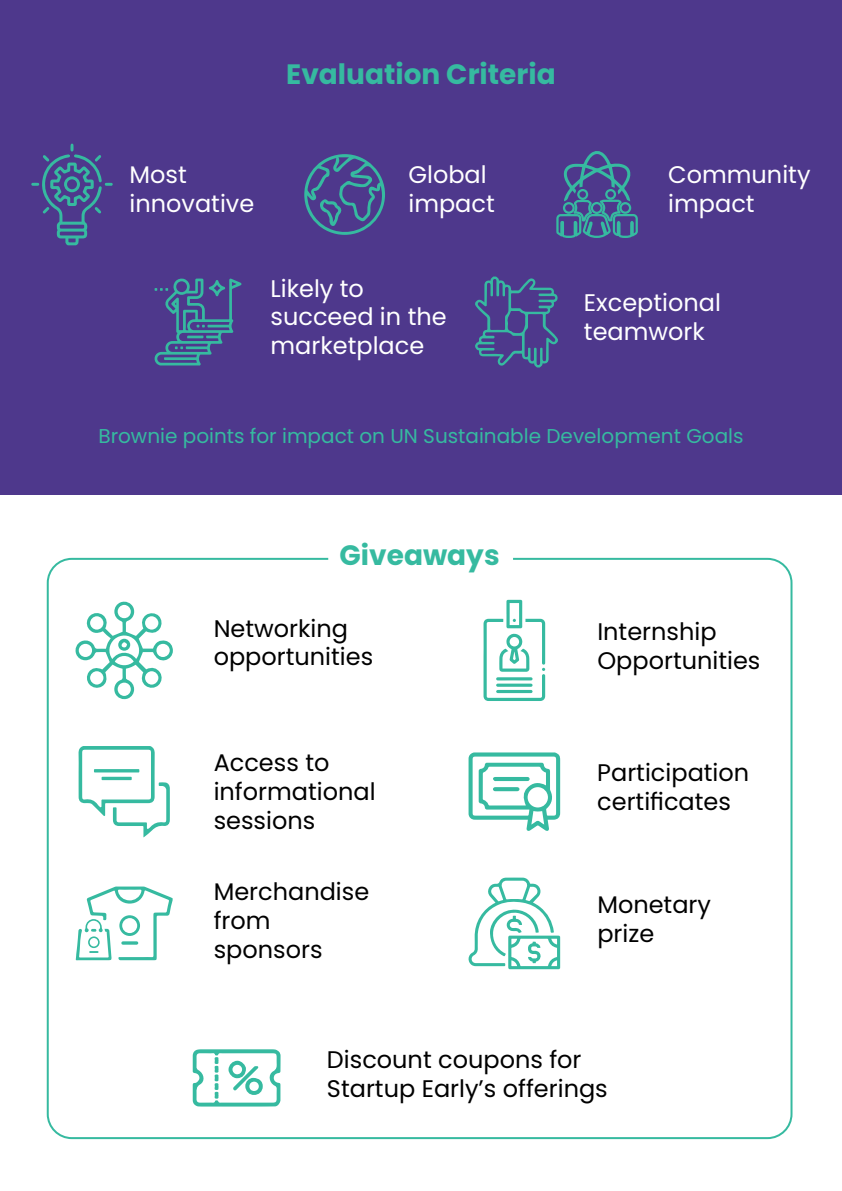
<style>
.page{position:relative;width:842px;height:1191px;background:#fff}
.page>*{position:absolute;margin:0;border:0;box-sizing:border-box;transform-origin:0 0}
.t1{font:700 28px "Poppins";color:#36baa0}
.t2{font:24px/28.8px "Poppins";color:#000}
.t3{font:24px/28.8px "Poppins";color:#fff}
.t4{font:20px "Poppins";color:#36baa0}
</style>
<div class="page">
<div style="left:0;top:0;width:842px;height:494px;background:#4e388c"></div>
<svg style="left:31px;top:144px;width:82px;height:101px"></svg>
<svg style="left:304px;top:154px;width:81px;height:81px"></svg>
<svg style="left:556px;top:151px;width:82px;height:87px"></svg>
<svg style="left:154px;top:278px;width:87px;height:87px"></svg>
<svg style="left:475px;top:276px;width:83px;height:91px"></svg>
<svg style="left:75px;top:601px;width:98px;height:99px"></svg>
<svg style="left:483px;top:600px;width:62px;height:101px"></svg>
<svg style="left:78px;top:746px;width:92px;height:91px"></svg>
<hr style="left:94px;top:769px;width:45px;height:3px;background:#36baa0">
<svg style="left:102px;top:776px;width:30px;height:4px"></svg>
<svg style="left:468px;top:752px;width:92px;height:79px"></svg>
<svg style="left:76px;top:886px;width:97px;height:74px"></svg>
<svg style="left:468px;top:877px;width:92px;height:92px"></svg>
<svg style="left:193px;top:1049px;width:88px;height:57px"></svg>
<p class="t1" style="left:286px;top:58px;width:271px">Evaluation Criteria</p>
<p class="t3" style="left:130px;top:161px;width:126px">Most innovative</p>
<p class="t3" style="left:408px;top:161px;width:88px">Global impact</p>
<p class="t3" style="left:668px;top:161px;width:144px">Community impact</p>
<p class="t3" style="left:271px;top:274px;width:178px">Likely to succeed in the marketplace</p>
<p class="t3" style="left:584px;top:288px;width:138px">Exceptional teamwork</p>
<p class="t4" style="left:98px;top:424px;width:647px">Brownie points for impact on UN Sustainable Development Goals</p>
<p class="t1" style="left:340px;top:539px;width:161px">Giveaways</p>
<p class="t2" style="left:214px;top:614px;width:161px">Networking opportunities</p>
<p class="t2" style="left:214px;top:748px;width:163px">Access to informational sessions</p>
<p class="t2" style="left:214px;top:877px;width:157px">Merchandise from sponsors</p>
<p class="t2" style="left:597px;top:617px;width:165px">Internship<br>Opportunities</p>
<p class="t2" style="left:597px;top:758px;width:153px">Participation certificates</p>
<p class="t2" style="left:597px;top:890px;width:115px">Monetary prize</p>
<p class="t2" style="left:327px;top:1045px;width:282px">Discount coupons for<br>Startup Early’s offerings</p>
</div>
